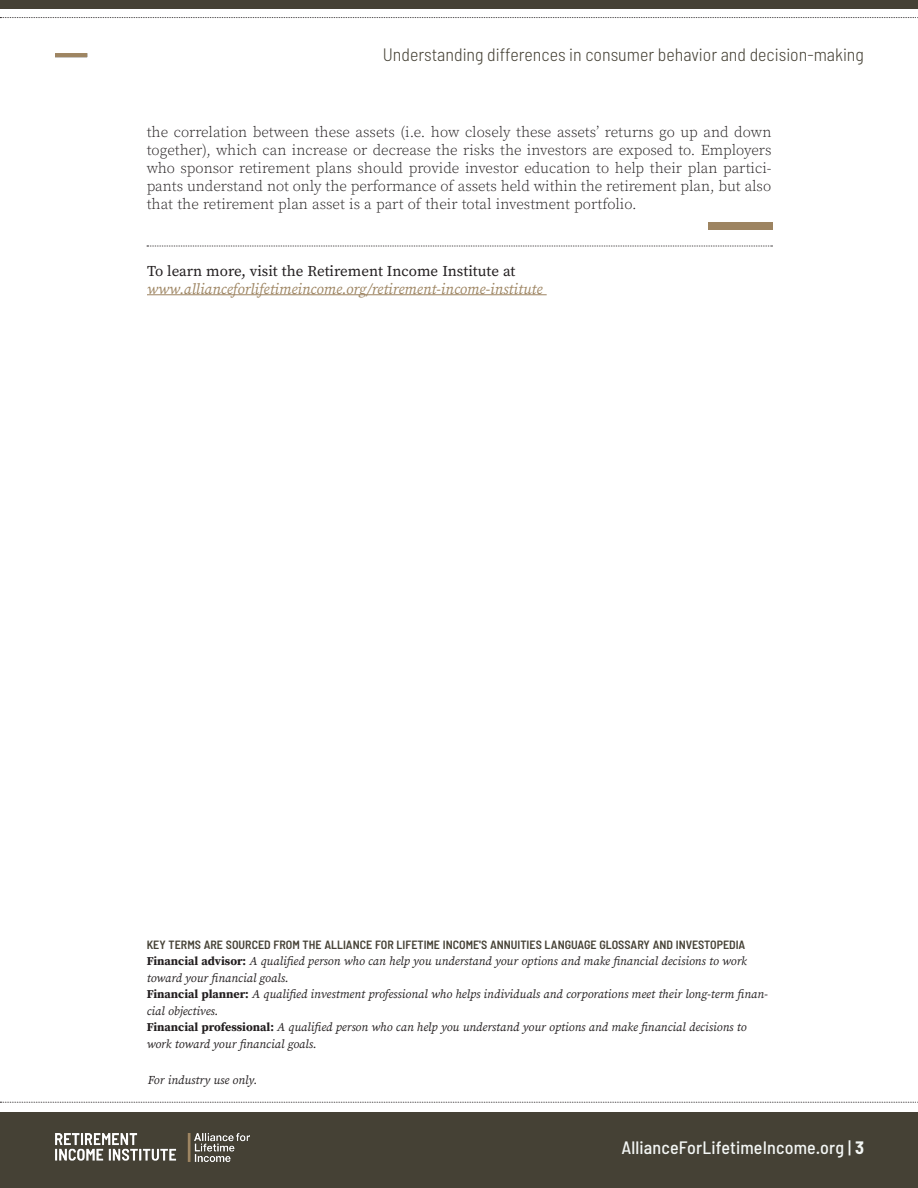
<style>
.page{position:relative;width:918px;height:1188px;background:#fff}
.page>*{position:absolute;margin:0;border:0;box-sizing:border-box;transform-origin:0 0}
.Paragraph_Style_1{font:300 semi-condensed 18px "Barlow";color:#454135}
.t1{font:500 semi-condensed 18px "Barlow";letter-spacing:.01em;color:#f3f6f4}
.Paragraph_Style_1-2{font:300 15px/18px "Source Serif Pro";color:#231f20;text-align:justify}
.Paragraph_Style_1-3{font:italic 15px "Source Serif Pro";color:#9d8461}
.Paragraph_Style_1-4{font:15px "Source Serif Pro";color:#231f20}
.Paragraph_Style_1-5{font:italic 12px/16.5px "Source Serif Pro";color:#231f20}
.Paragraph_Style_1-6{font:600 semi-condensed 12px "Barlow";color:#454135}
.s1{font-weight:700;font-style:normal}
.s2{font-weight:700}
</style>
<div class="page">
<div style="left:0;top:1112px;width:918px;height:76px;background:#454135"></div>
<svg style="left:0;top:1102px;width:918px;height:1px"></svg>
<svg style="left:0;top:17px;width:918px;height:1px"></svg>
<div style="left:1px;top:0;width:917px;height:9px;background:#454135"></div>
<img style="left:55px;top:1134px;width:195px;height:27px">
<img style="left:56px;top:53px;width:32px;height:5px">
<hr style="left:147px;top:294px;width:400px;height:1px;background:#9d8461">
<div style="left:708px;top:223px;width:64px;height:7px;background:#9d8461"></div>
<svg style="left:147px;top:246px;width:625px;height:1px"></svg>
<p class="Paragraph_Style_1" style="left:383px;top:43px;width:483px">Understanding differences in consumer behavior and decision-making</p>
<p class="Paragraph_Style_1-2" style="left:147px;top:123px;width:626px">the correlation between these assets (i.e. how closely these assets’ returns go up and down together), which can increase or decrease the risks the investors are exposed to. Employers who sponsor retirement plans should provide investor education to help their plan partici&shy;pants understand not only the performance of assets held within the retirement plan, but also that the retirement plan asset is a part of their total investment portfolio.</p>
<p class="Paragraph_Style_1-4" style="left:147px;top:261px;width:370px">To learn more, visit the Retirement Income Institute at</p>
<p class="Paragraph_Style_1-3" style="left:147px;top:279px;width:397px">www.allianceforlifetimeincome.org/retirement-income-institute</p>
<p class="Paragraph_Style_1-6" style="left:147px;top:937px;width:600px">KEY TERMS ARE SOURCED FROM THE ALLIANCE FOR LIFETIME INCOME'S ANNUITIES LANGUAGE GLOSSARY AND INVESTOPEDIA</p>
<p class="Paragraph_Style_1-5" style="left:147px;top:953px;width:602px"><span class="s1">Financial advisor:</span> A qualified person who can help you understand your options and make financial decisions to work toward your financial goals.</p>
<p class="Paragraph_Style_1-5" style="left:147px;top:986px;width:623px"><span class="s1">Financial planner:</span> A qualified investment professional who helps individuals and corporations meet their long-term finan&shy;cial objectives.</p>
<p class="Paragraph_Style_1-5" style="left:147px;top:1019px;width:601px"><span class="s1">Financial professional:</span> A qualified person who can help you understand your options and make financial decisions to work toward your financial goals.</p>
<p class="Paragraph_Style_1-5" style="left:148px;top:1071px;width:111px">For industry use only.</p>
<p class="t1" style="left:621px;top:1136px;width:244px">AllianceForLifetimeIncome.org | <span class="s2">3</span></p>
</div>
